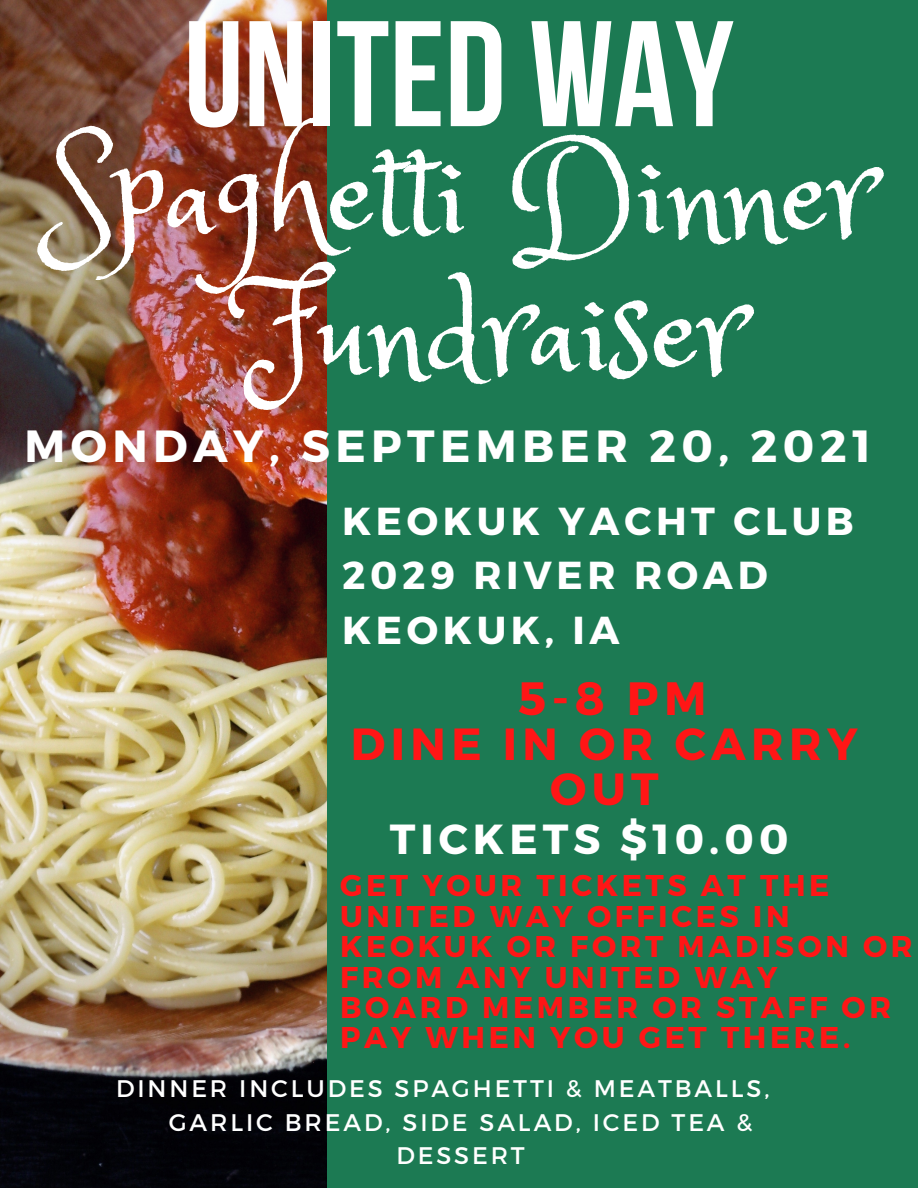
<style>
.page{position:relative;width:918px;height:1188px;background:#1c7a53}
.page>*{position:absolute;margin:0;border:0;box-sizing:border-box;transform-origin:0 0}
.t1{font:700 150px "Bebas Neue";color:#fff}
.t2{font:133.05px "Princess Sofia";color:#fff}
.t3{font:700 46.65px "Montserrat";color:#ff1616}
.t4{font:700 45px "Montserrat";letter-spacing:.12em;color:#fff}
.t5{font:700 45px/45px "Montserrat";letter-spacing:.12em;color:#ff1616;text-align:center}
.t6{font:700 42px "Montserrat";letter-spacing:.12em;color:#fff}
.t7{font:700 39px "Montserrat";letter-spacing:.12em;color:#fff}
.t8{font:700 30px/30.3px "Montserrat";letter-spacing:.12em;color:#ff1616}
.t9{font:24px "Montserrat";letter-spacing:.12em;color:#fff}
</style>
<div class="page">
<img style="left:0;top:0;width:327px;height:1188px">
<p class="t1" style="left:184px;top:14px;width:552px">UNITED WAY</p>
<p class="t2" style="left:46px;top:107px;width:829px">Spaghetti Dinner</p>
<p class="t2" style="left:247px;top:244px;width:498px">Fundraiser</p>
<p class="t4" style="left:24px;top:417px;width:848px">MONDAY, SEPTEMBER 20, 2021</p>
<p class="t7" style="left:342px;top:496px;width:513px">KEOKUK YACHT CLUB</p>
<p class="t7" style="left:342px;top:550px;width:427px">2029 RIVER ROAD</p>
<p class="t7" style="left:342px;top:605px;width:279px">KEOKUK, IA</p>
<p class="t3" style="left:518px;top:668px;width:190px">5-8 PM</p>
<p class="t5" style="left:351px;top:719px;width:508px">DINE IN OR CARRY<br>OUT</p>
<p class="t6" style="left:390px;top:812px;width:400px">TICKETS $10.00</p>
<p class="t8" style="left:340px;top:869px;width:574px">GET YOUR TICKETS AT THE<br>UNITED WAY OFFICES IN<br>KEOKUK OR FORT MADISON OR<br>FROM ANY UNITED WAY<br>BOARD MEMBER OR STAFF OR<br>PAY WHEN YOU GET THERE.</p>
<p class="t9" style="left:116px;top:1073px;width:655px">DINNER INCLUDES SPAGHETTI &amp; MEATBALLS,</p>
<p class="t9" style="left:169px;top:1107px;width:585px">GARLIC BREAD, SIDE SALAD, ICED TEA &amp;</p>
<p class="t9" style="left:396px;top:1140px;width:130px">DESSERT</p>
</div>
